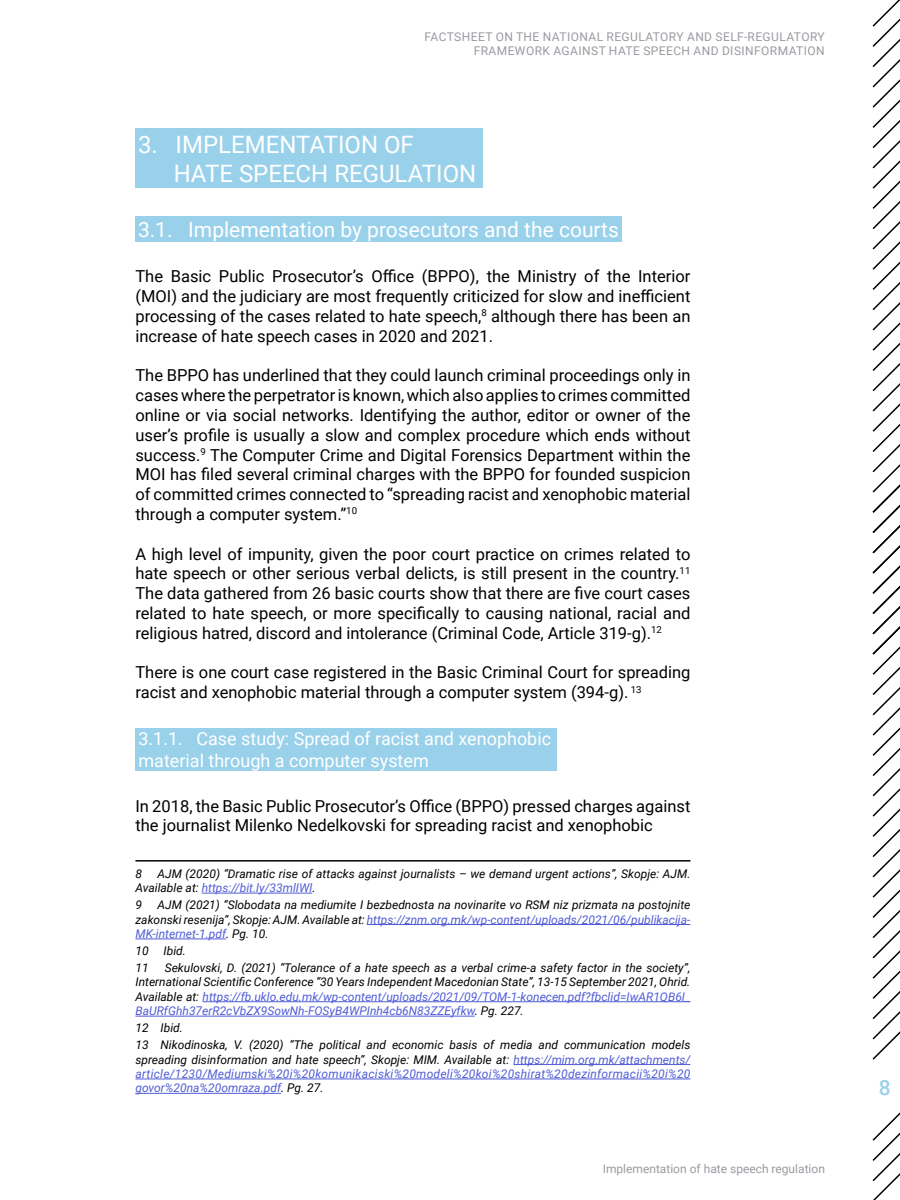
<style>
.page{position:relative;width:900px;height:1200px;background:#fff}
.page>*{position:absolute;margin:0;border:0;box-sizing:border-box;transform-origin:0 0}
.Subtitle{font:24px/28.8px "Roboto";color:#fff}
.Subtitle_1_1{font:21px "Roboto";color:#fff}
.t1{font:500 21px "Roboto";color:#99d1eb}
.Subtitle_1_1_1{font:18px/21.6px "Roboto";color:#fff}
.Body{font:16.5px/19.8px "Roboto";color:#000;text-align:justify}
.Footnote{font:italic 12px/14.4px "Roboto";color:#000;text-align:justify}
.t2{font:12px/14.4px "Roboto";letter-spacing:.035em;color:#999ba1;text-align:right}
.t3{font:12px "Roboto";color:#999ba1}
.s1{color:#4f5cd6}
</style>
<div class="page">
<hr style="left:135px;top:860px;width:555px;height:2px;background:#000">
<hr style="left:202px;top:893px;width:110px;height:1px;background:#4f5cd6">
<hr style="left:367px;top:924px;width:323px;height:1px;background:#4f5cd6">
<hr style="left:135px;top:939px;width:91px;height:1px;background:#4f5cd6">
<hr style="left:203px;top:1001px;width:487px;height:1px;background:#4f5cd6">
<hr style="left:135px;top:1016px;width:340px;height:1px;background:#4f5cd6">
<hr style="left:514px;top:1064px;width:176px;height:1px;background:#4f5cd6">
<hr style="left:135px;top:1079px;width:555px;height:1px;background:#4f5cd6">
<hr style="left:135px;top:1093px;width:146px;height:1px;background:#4f5cd6">
<div style="left:135px;top:217px;width:487px;height:25px;background:#99d1eb"></div>
<div style="left:135px;top:129px;width:348px;height:59px;background:#99d1eb"></div>
<div style="left:135px;top:728px;width:421px;height:43px;background:#99d1eb"></div>
<svg style="left:872px;top:0;width:28px;height:1200px"></svg>
<p class="t2" style="left:424px;top:29px;width:402px">FACTSHEET ON THE NATIONAL REGULATORY AND SELF-REGULATORY<br>FRAMEWORK AGAINST HATE SPEECH AND DISINFORMATION</p>
<p class="Subtitle" style="left:174px;top:129px;width:304px;text-indent:-36px">3. IMPLEMENTATION OF<br>HATE SPEECH REGULATION</p>
<p class="Subtitle_1_1" style="left:138px;top:215px;width:482px">3.1. Implementation by prosecutors and the courts</p>
<p class="Body" style="left:135px;top:266px;width:557px">The Basic Public Prosecutor’s Office (BPPO), the Ministry of the Interior (MOI) and the judiciary are most frequently criticized for slow and inefficient processing of the cases related to hate speech,<sup>8</sup> although there has been an increase of hate speech cases in 2020 and 2021.</p>
<p class="Body" style="left:135px;top:365px;width:557px">The BPPO has underlined that they could launch criminal proceedings only in cases where the perpetrator is known, which also applies to crimes committed online or via social networks. Identifying the author, editor or owner of the user’s profile is usually a slow and complex procedure which ends without success.<sup>9</sup> The Computer Crime and Digital Forensics Department within the MOI has filed several criminal charges with the BPPO for founded suspicion of committed crimes connected to “spreading racist and xenophobic material through a computer system.”<sup>10</sup></p>
<p class="Body" style="left:135px;top:543px;width:557px">A high level of impunity, given the poor court practice on crimes related to hate speech or other serious verbal delicts, is still present in the country.<sup>11<br></sup>The data gathered from 26 basic courts show that there are five court cases related to hate speech, or more specifically to causing national, racial and religious hatred, discord and intolerance (Criminal Code, Article 319-g).<sup>12</sup></p>
<p class="Body" style="left:135px;top:662px;width:557px">There is one court case registered in the Basic Criminal Court for spreading racist and xenophobic material through a computer system (394-g). <sup>13</sup></p>
<p class="Subtitle_1_1_1" style="left:138px;top:727px;width:414px">3.1.1. Case study: Spread of racist and xenophobic material through a computer system</p>
<p class="Body" style="left:135px;top:795px;width:557px">In 2018, the Basic Public Prosecutor’s Office (BPPO) pressed charges against the journalist Milenko Nedelkovski for spreading racist and xenophobic</p>
<p class="Footnote" style="left:135px;top:866px;width:8px">8</p>
<p class="Footnote" style="left:135px;top:866px;width:557px;text-indent:22px">AJM (2020) “Dramatic rise of attacks against journalists – we demand urgent actions”, Skopje: AJM.<br>Available at: <span class="s1">https://bit.ly/33mlIWl</span>.</p>
<p class="Footnote" style="left:135px;top:897px;width:8px">9</p>
<p class="Footnote" style="left:135px;top:897px;width:557px;text-indent:22px">AJM (2021) “Slobodata na mediumite I bezbednosta na novinarite vo RSM niz prizmata na postojnite zakonski resenija”, Skopje: AJM. Available at: <span class="s1">https://znm.org.mk/wp-content/uploads/2021/06/publikacija-MK-internet-1.pdf</span>. Pg. 10.</p>
<p class="Footnote" style="left:135px;top:943px;width:52px">10 Ibid.</p>
<p class="Footnote" style="left:135px;top:960px;width:15px">11</p>
<p class="Footnote" style="left:135px;top:960px;width:557px;text-indent:29px">Sekulovski, D. (2021) “Tolerance of a hate speech as a verbal crime-a safety factor in the society”, International Scientific Conference “30 Years Independent Macedonian State”, 13-15 September 2021, Ohrid.<br>Available at: <span class="s1">https://fb.uklo.edu.mk/wp-content/uploads/2021/09/TOM-1-konecen.pdf?fbclid=IwAR1QB6I_ BaURfGhh37erR2cVbZX9SowNh-FOSyB4WPInh4cb6N83ZZEyfkw</span>. Pg. 227.</p>
<p class="Footnote" style="left:135px;top:1020px;width:49px">12 Ibid.</p>
<p class="Footnote" style="left:135px;top:1037px;width:557px">13 Nikodinoska, V. (2020) “The political and economic basis of media and communication models spreading disinformation and hate speech”, Skopje: MIM. Available at: <span class="s1">https://mim.org.mk/attachments/ article/1230/Mediumski%20i%20komunikaciski%20modeli%20koi%20shirat%20dezinformacii%20i%20 govor%20na%20omraza.pdf</span>. Pg. 27.</p>
<p class="t3" style="left:603px;top:1160px;width:224px">Implementation of hate speech regulation</p>
<p class="t1" style="left:879px;top:1073px;width:13px">8</p>
</div>
